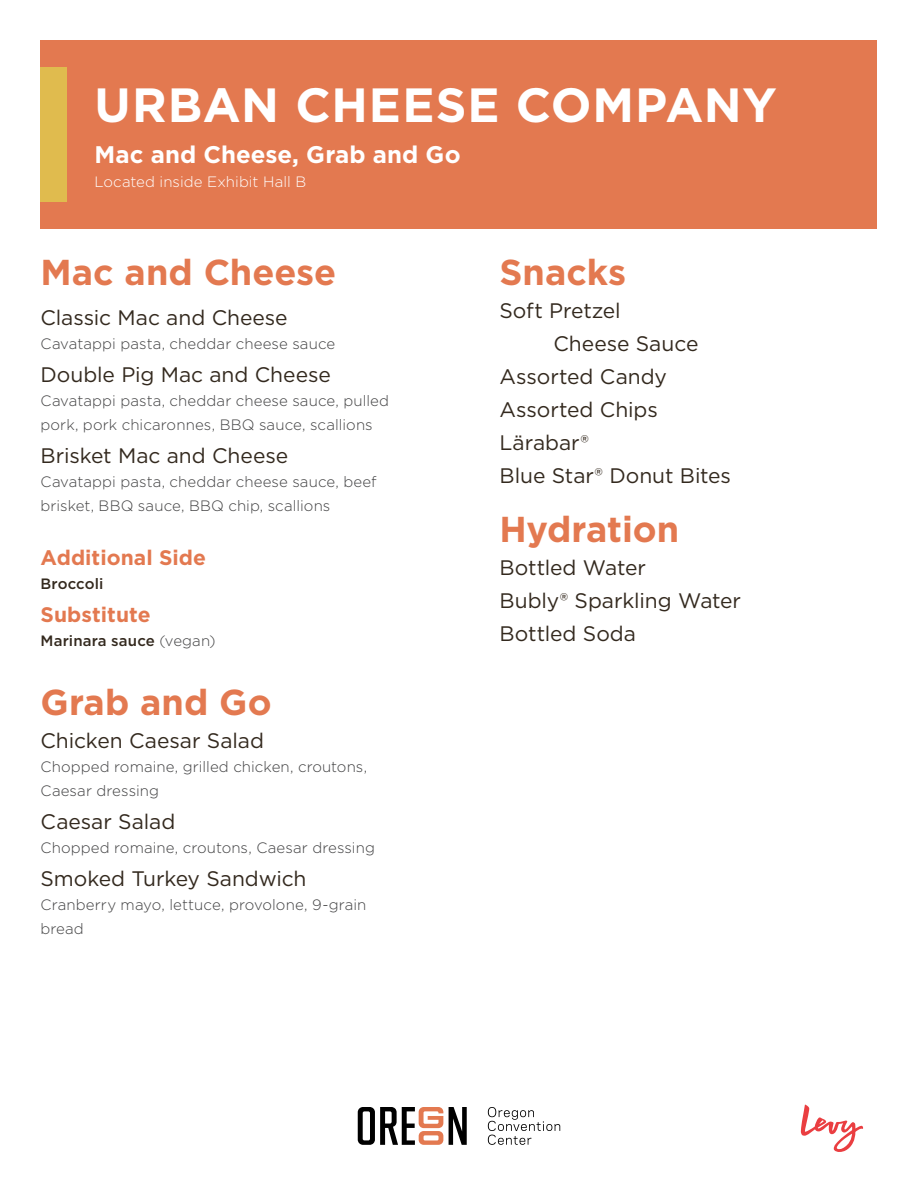
<style>
.page{position:relative;width:918px;height:1188px;background:#fff}
.page>*{position:absolute;margin:0;border:0;box-sizing:border-box;transform-origin:0 0}
.t1{font:700 48px "Gotham";letter-spacing:.02em;color:#fff}
.t2{font:700 36px "Gotham";color:#e37950}
.t3{font:700 24px "Gotham";letter-spacing:.005em;color:#fff}
.t4{font:21px "Gotham";letter-spacing:-.005em;color:#33291e}
.t5{font:700 21px "Gotham";letter-spacing:.005em;color:#e37950}
.t6{font:300 15px/24px "Gotham";letter-spacing:.005em;color:#414142}
.t7{font:500 15px "Gotham";letter-spacing:.01em;color:#33291e}
.t8{font:300 15px "Gotham";letter-spacing:.005em;color:#fff}
.s1{font-weight:300;color:#414142}
</style>
<div class="page">
<svg style="left:488px;top:1107px;width:72px;height:38px"></svg>
<svg style="left:449px;top:1107px;width:18px;height:38px"></svg>
<svg style="left:358px;top:1107px;width:85px;height:38px"></svg>
<svg style="left:801px;top:1104px;width:62px;height:48px"></svg>
<div style="left:40px;top:40px;width:838px;height:190px;background:#e37950"></div>
<div style="left:40px;top:68px;width:28px;height:134px;background:#e0bb4e"></div>
<h1 class="t1" style="left:94px;top:73px;width:684px">URBAN CHEESE COMPANY</h1>
<h3 class="t3" style="left:94px;top:138px;width:368px">Mac and Cheese, Grab and Go</h3>
<p class="t8" style="left:94px;top:172px;width:213px">Located inside Exhibit Hall B</p>
<p class="t2" style="left:40px;top:249px;width:297px">Mac and Cheese</p>
<p class="t4" style="left:40px;top:304px;width:249px">Classic Mac and Cheese</p>
<p class="t6" style="left:40px;top:331px;width:296px">Cavatappi pasta, cheddar cheese sauce</p>
<p class="t4" style="left:40px;top:361px;width:292px">Double Pig Mac and Cheese</p>
<p class="t6" style="left:40px;top:388px;width:350px">Cavatappi pasta, cheddar cheese sauce, pulled pork, pork chicaronnes, BBQ sauce, scallions</p>
<p class="t4" style="left:40px;top:442px;width:249px">Brisket Mac and Cheese</p>
<p class="t6" style="left:40px;top:469px;width:338px">Cavatappi pasta, cheddar cheese sauce, beef brisket, BBQ sauce, BBQ chip, scallions</p>
<p class="t5" style="left:40px;top:544px;width:167px">Additional Side</p>
<p class="t7" style="left:40px;top:574px;width:64px">Broccoli</p>
<p class="t5" style="left:40px;top:601px;width:112px">Substitute</p>
<p class="t7" style="left:40px;top:631px;width:177px">Marinara sauce <span class="s1">(vegan)</span></p>
<p class="t2" style="left:40px;top:678px;width:233px">Grab and Go</p>
<p class="t4" style="left:40px;top:727px;width:225px">Chicken Caesar Salad</p>
<p class="t6" style="left:40px;top:754px;width:328px">Chopped romaine, grilled chicken, croutons,<br>Caesar dressing</p>
<p class="t4" style="left:40px;top:808px;width:136px">Caesar Salad</p>
<p class="t6" style="left:40px;top:835px;width:336px">Chopped romaine, croutons, Caesar dressing</p>
<p class="t4" style="left:40px;top:865px;width:268px">Smoked Turkey Sandwich</p>
<p class="t6" style="left:40px;top:892px;width:327px">Cranberry mayo, lettuce, provolone, 9-grain bread</p>
<p class="t2" style="left:500px;top:249px;width:128px">Snacks</p>
<p class="t4" style="left:500px;top:297px;width:123px">Soft Pretzel</p>
<p class="t4" style="left:553px;top:330px;width:146px">Cheese Sauce</p>
<p class="t4" style="left:500px;top:363px;width:169px">Assorted Candy</p>
<p class="t4" style="left:500px;top:396px;width:160px">Assorted Chips</p>
<p class="t4" style="left:500px;top:429px;width:91px">Lärabar®</p>
<p class="t4" style="left:500px;top:462px;width:233px">Blue Star® Donut Bites</p>
<p class="t2" style="left:500px;top:505px;width:181px">Hydration</p>
<p class="t4" style="left:500px;top:554px;width:148px">Bottled Water</p>
<p class="t4" style="left:500px;top:587px;width:243px">Bubly® Sparkling Water</p>
<p class="t4" style="left:500px;top:620px;width:138px">Bottled Soda</p>
</div>
